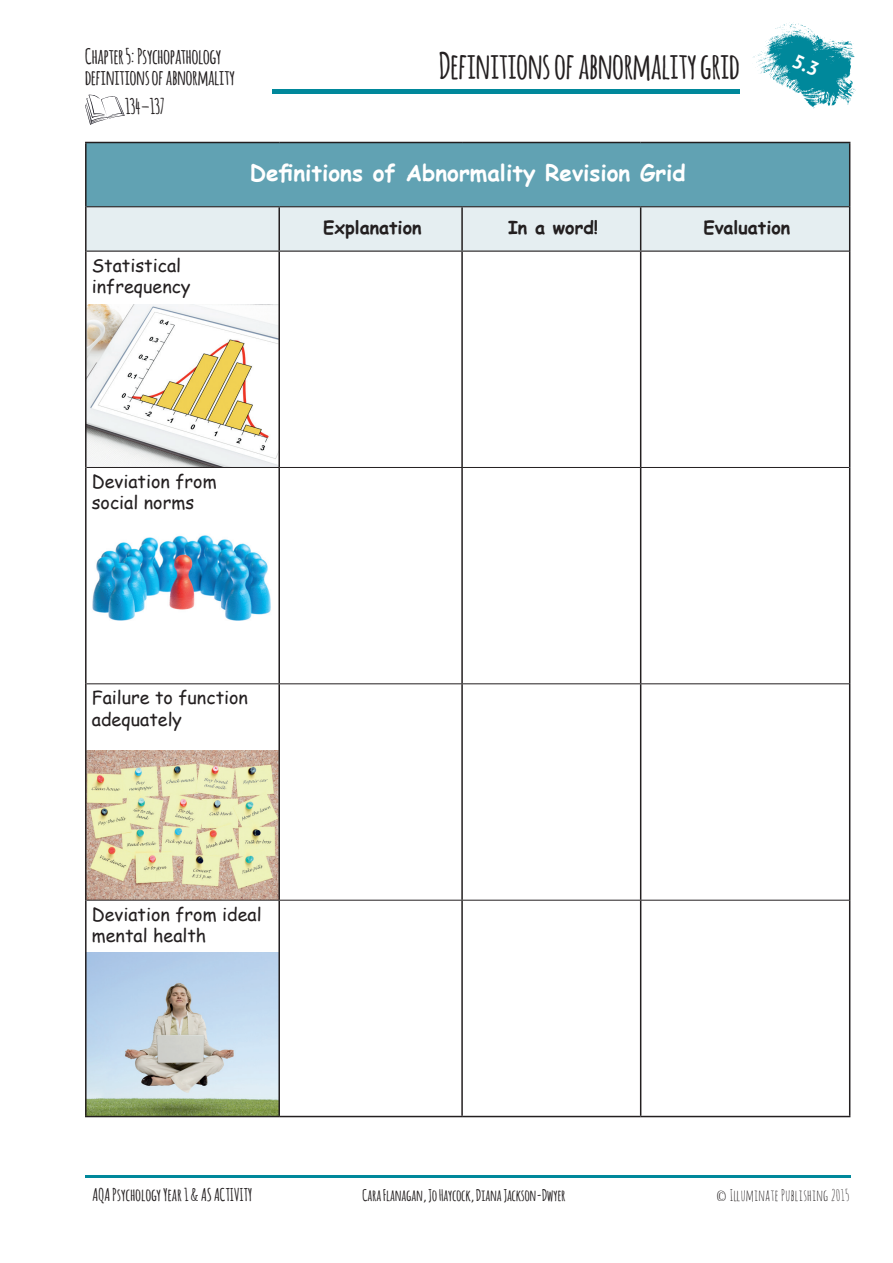
<style>
.page{position:relative;width:893px;height:1263px;background:#fff}
.page>*{position:absolute;margin:0;border:0;box-sizing:border-box;transform-origin:0 0}
.t1{font:700 36px "Amatic";color:#231f20}
.t2{font:700 22.5px "Comic Sans MS";color:#fff}
.t3{font:700 21px/21px "Amatic";color:#231f20}
.t4{font:18px/21.6px "Comic Sans MS";color:#231f20}
.t5{font:700 18px "Comic Sans MS";color:#231f20}
.t6{font:700 17.25px "Amatic";letter-spacing:.02em;color:#231f20}
.t7{font:700 15.75px "Amatic";letter-spacing:.01em;color:#231f20}
.t8{font:15.75px "Amatic SC";letter-spacing:.01em;color:#231f20}
.s1{font-size:11.85px}
</style>
<div class="page">
<svg style="left:85px;top:94px;width:40px;height:31px"></svg>
<hr style="left:272px;top:90px;width:468px;height:4px;background:#00889b">
<hr style="left:85px;top:1175px;width:765px;height:3px;background:#00889b">
<img style="left:87px;top:952px;width:191px;height:164px">
<img style="left:87px;top:751px;width:191px;height:149px">
<img style="left:92px;top:535px;width:179px;height:86px">
<img style="left:87px;top:304px;width:191px;height:163px">
<div style="left:87px;top:143px;width:762px;height:63px;background:#61a2b3"></div>
<div style="left:87px;top:207px;width:762px;height:44px;background:#e5eef1"></div>
<hr style="left:85px;top:142px;width:194px;height:1px;background:#231f20">
<hr style="left:85px;top:143px;width:2px;height:64px;background:#231f20">
<hr style="left:279px;top:142px;width:183px;height:1px;background:#231f20">
<hr style="left:462px;top:142px;width:179px;height:1px;background:#231f20">
<hr style="left:641px;top:142px;width:209px;height:1px;background:#231f20">
<hr style="left:849px;top:143px;width:1px;height:64px;background:#231f20">
<hr style="left:85px;top:207px;width:2px;height:44px;background:#231f20">
<hr style="left:278px;top:207px;width:2px;height:44px;background:#231f20">
<hr style="left:461px;top:207px;width:2px;height:44px;background:#231f20">
<hr style="left:640px;top:207px;width:1px;height:44px;background:#231f20">
<hr style="left:849px;top:207px;width:1px;height:44px;background:#231f20">
<hr style="left:85px;top:251px;width:2px;height:216px;background:#231f20">
<hr style="left:278px;top:252px;width:2px;height:215px;background:#231f20">
<hr style="left:461px;top:252px;width:2px;height:215px;background:#231f20">
<hr style="left:640px;top:252px;width:1px;height:215px;background:#231f20">
<hr style="left:849px;top:251px;width:1px;height:216px;background:#231f20">
<hr style="left:85px;top:467px;width:2px;height:217px;background:#231f20">
<hr style="left:278px;top:468px;width:2px;height:215px;background:#231f20">
<hr style="left:461px;top:468px;width:2px;height:215px;background:#231f20">
<hr style="left:640px;top:468px;width:1px;height:215px;background:#231f20">
<hr style="left:849px;top:467px;width:1px;height:217px;background:#231f20">
<hr style="left:85px;top:684px;width:2px;height:216px;background:#231f20">
<hr style="left:278px;top:684px;width:2px;height:216px;background:#231f20">
<hr style="left:461px;top:684px;width:2px;height:216px;background:#231f20">
<hr style="left:640px;top:684px;width:1px;height:216px;background:#231f20">
<hr style="left:849px;top:684px;width:1px;height:216px;background:#231f20">
<hr style="left:85px;top:900px;width:2px;height:216px;background:#231f20">
<hr style="left:278px;top:900px;width:2px;height:216px;background:#231f20">
<hr style="left:461px;top:900px;width:2px;height:216px;background:#231f20">
<hr style="left:640px;top:900px;width:1px;height:216px;background:#231f20">
<hr style="left:849px;top:900px;width:1px;height:216px;background:#231f20">
<hr style="left:85px;top:1116px;width:194px;height:1px;background:#231f20">
<hr style="left:279px;top:1116px;width:183px;height:1px;background:#231f20">
<hr style="left:462px;top:1116px;width:179px;height:1px;background:#231f20">
<hr style="left:641px;top:1116px;width:209px;height:1px;background:#231f20">
<hr style="left:87px;top:467px;width:192px;height:1px;background:#231f20">
<hr style="left:279px;top:467px;width:183px;height:1px;background:#231f20">
<hr style="left:462px;top:467px;width:179px;height:1px;background:#231f20">
<hr style="left:641px;top:467px;width:208px;height:1px;background:#231f20">
<hr style="left:87px;top:683px;width:192px;height:1px;background:#231f20">
<hr style="left:279px;top:683px;width:183px;height:1px;background:#231f20">
<hr style="left:462px;top:683px;width:179px;height:1px;background:#231f20">
<hr style="left:641px;top:683px;width:208px;height:1px;background:#231f20">
<hr style="left:87px;top:206px;width:192px;height:1px;background:#231f20">
<hr style="left:279px;top:206px;width:183px;height:1px;background:#231f20">
<hr style="left:462px;top:206px;width:179px;height:1px;background:#231f20">
<hr style="left:641px;top:206px;width:208px;height:1px;background:#231f20">
<hr style="left:87px;top:251px;width:192px;height:1px;background:#231f20">
<hr style="left:279px;top:251px;width:183px;height:1px;background:#231f20">
<hr style="left:462px;top:251px;width:179px;height:1px;background:#231f20">
<hr style="left:641px;top:251px;width:208px;height:1px;background:#231f20">
<hr style="left:87px;top:900px;width:192px;height:1px;background:#231f20">
<hr style="left:279px;top:900px;width:183px;height:1px;background:#231f20">
<hr style="left:462px;top:900px;width:179px;height:1px;background:#231f20">
<hr style="left:641px;top:900px;width:208px;height:1px;background:#231f20">
<svg style="left:753px;top:22px;width:103px;height:86px"></svg>
<p class="t3" style="left:85px;top:44px;width:151px">Chapter 5: Psychopathology definitions of abnormality</p>
<p class="t3" style="left:126px;top:95px;width:40px">134–137</p>
<h1 class="t1" style="left:439px;top:40px;width:302px">Definitions of abnormality grid</h1>
<p class="t4" style="left:92px;top:254px;width:100px">Statistical infrequency</p>
<p class="t2" style="left:250px;top:156px;width:437px">Definitions of Abnormality Revision Grid</p>
<p class="t5" style="left:323px;top:214px;width:100px">Explanation</p>
<p class="t5" style="left:508px;top:214px;width:92px">In a word!</p>
<p class="t5" style="left:704px;top:214px;width:88px">Evaluation</p>
<p class="t4" style="left:92px;top:470px;width:126px">Deviation from social norms</p>
<p class="t4" style="left:92px;top:686px;width:158px">Failure to function adequately</p>
<p class="t4" style="left:92px;top:903px;width:171px">Deviation from ideal mental health</p>
<p class="t6" style="left:92px;top:1182px;width:161px">AQA Psychology Year 1 &amp; AS ACTIVITY</p>
<p class="t7" style="left:362px;top:1184px;width:204px">Cara Flanagan, Jo Haycock, Diana Jackson-Dwyer</p>
<p class="t8" style="left:717px;top:1185px;width:135px"><span class="s1">©</span> Illuminate Publishing 2015</p>
</div>
